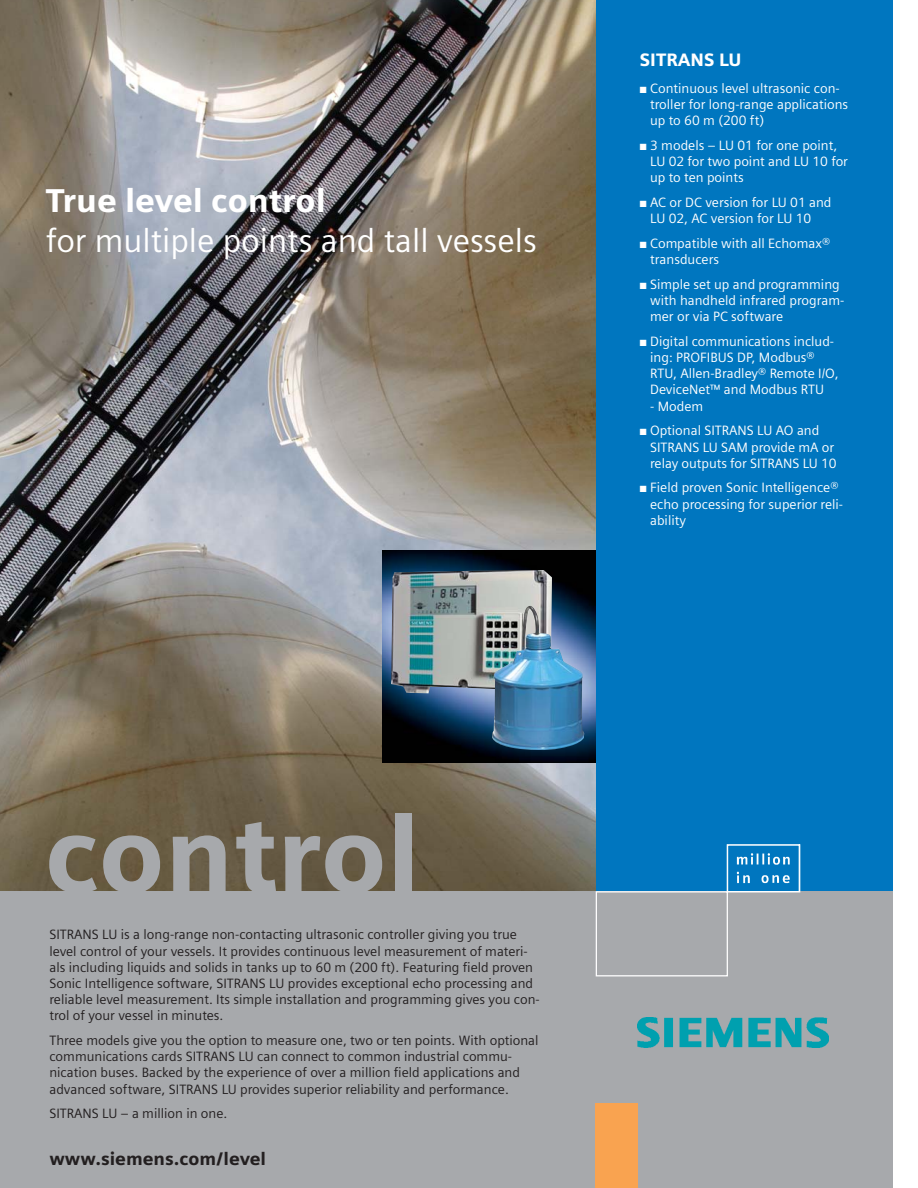
<style>
.page{position:relative;width:918px;height:1188px;background:#fff}
.page>*{position:absolute;margin:0;border:0;box-sizing:border-box;transform-origin:0 0}
.t1{font:900 108px "Siemens Sans";color:#a7a9ac}
.t2{font:33px "Siemens Sans";color:#fff}
.t3{font:900 33px "Siemens Sans";color:#fff}
.t4{font:900 18px "Siemens Sans";color:#231f20}
.t5{font:900 18px "Siemens Sans";color:#fff}
.t6{font:13.5px/16.2px "Siemens Sans";color:#231f20}
.t7{font:13.5px/16.2px "Siemens Sans";color:#fff}
</style>
<div class="page">
<div style="left:595px;top:0;width:298px;height:915px;background:#0076bf"></div>
<img style="left:0;top:0;width:595px;height:891px">
<div style="left:0;top:891px;width:893px;height:297px;background:#a7a9ac"></div>
<img style="left:638px;top:1018px;width:191px;height:30px">
<img style="left:383px;top:550px;width:212px;height:213px">
<img style="left:391px;top:570px;width:161px;height:129px">
<img style="left:736px;top:853px;width:54px;height:31px">
<div style="left:727px;top:844px;width:73px;height:49px;border:2px solid #fcfdfe"></div>
<div style="left:596px;top:891px;width:132px;height:85px;border:1px solid #fff"></div>
<div style="left:595px;top:1103px;width:43px;height:85px;background:#f9a350"></div>
<img style="left:492px;top:606px;width:92px;height:144px">
<h2 class="t3" style="left:46px;top:188px;width:281px">True level control</h2>
<h2 class="t2" style="left:46px;top:228px;width:493px">for multiple points and tall vessels</h2>
<h3 class="t5" style="left:640px;top:53px;width:103px">SITRANS LU</h3>
<p class="t7" style="left:650px;top:81px;width:200px;text-indent:-10px">■ Continuous level ultrasonic con&shy;troller for long-range applications up to 60 m (200 ft)</p>
<p class="t7" style="left:650px;top:138px;width:199px;text-indent:-10px">■ 3 models – LU 01 for one point,<br>LU 02 for two point and LU 10 for up to ten points</p>
<p class="t7" style="left:650px;top:195px;width:183px;text-indent:-10px">■ AC or DC version for LU 01 and<br>LU 02, AC version for LU 10</p>
<p class="t7" style="left:650px;top:236px;width:182px;text-indent:-10px">■ Compatible with all Echomax® transducers</p>
<p class="t7" style="left:650px;top:277px;width:196px;text-indent:-10px">■ Simple set up and programming with handheld infrared program&shy;mer or via PC software</p>
<p class="t7" style="left:650px;top:334px;width:190px;text-indent:-10px">■ Digital communications includ&shy;ing: PROFIBUS DP, Modbus®<br>RTU, Allen-Bradley® Remote I/O,<br>DeviceNet™ and Modbus RTU</p>
<p class="t7" style="left:650px;top:399px;width:55px">- Modem</p>
<p class="t7" style="left:650px;top:424px;width:188px;text-indent:-10px">■ Optional SITRANS LU AO and<br>SITRANS LU SAM provide mA or relay outputs for SITRANS LU 10</p>
<p class="t7" style="left:650px;top:481px;width:195px;text-indent:-10px">■ Field proven Sonic Intelligence® echo processing for superior reli&shy;ability</p>
<h1 class="t1" style="left:45px;top:813px;width:377px">control</h1>
<p class="t6" style="left:49px;top:928px;width:492px">SITRANS LU is a long-range non-contacting ultrasonic controller giving you true level control of your vessels. It provides continuous level measurement of materi&shy;als including liquids and solids in tanks up to 60 m (200 ft). Featuring field proven Sonic Intelligence software, SITRANS LU provides exceptional echo processing and reliable level measurement. Its simple installation and programming gives you con&shy;trol of your vessel in minutes.</p>
<p class="t6" style="left:49px;top:1034px;width:491px">Three models give you the option to measure one, two or ten points. With optional communications cards SITRANS LU can connect to common industrial commu&shy;nication buses. Backed by the experience of over a million field applications and advanced software, SITRANS LU provides superior reliability and performance.</p>
<p class="t6" style="left:49px;top:1107px;width:180px">SITRANS LU – a million in one.</p>
<h3 class="t4" style="left:49px;top:1152px;width:218px">www.siemens.com/level</h3>
</div>
